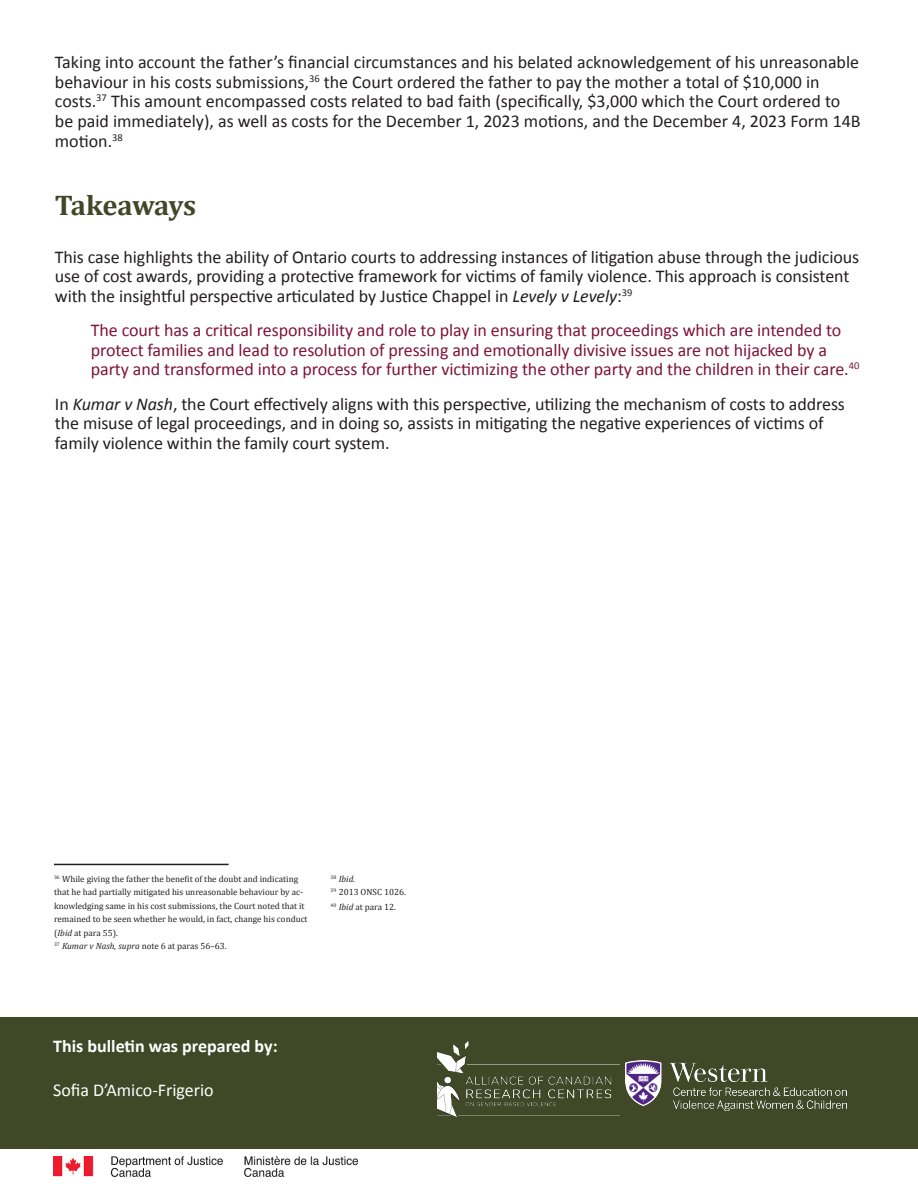
<style>
.page{position:relative;width:918px;height:1188px;background:#fff}
.page>*{position:absolute;margin:0;border:0;box-sizing:border-box;transform-origin:0 0}
.Heading_1{font:700 28.5px "Cambria";letter-spacing:-.02em;color:#414827}
.t1{font:18px/19.8px "Calibri";letter-spacing:-.005em;color:#231f20}
.t2{font:18px/19.5px "Calibri";letter-spacing:-.005em;color:#7f143b}
.t3{font:700 18px "Calibri";color:#fff}
.t4{font:18px "Calibri";color:#fff}
.Footnote_text{font:9px/13.5px "Cambria";color:#231f20}
.Footnote_text-2{font:italic 9px "Cambria";color:#231f20}
.s1{font-style:italic}
</style>
<div class="page">
<hr style="left:54px;top:864px;width:175px;height:1px;background:#231f20">
<div style="left:0;top:1017px;width:917px;height:132px;background:#414827"></div>
<img style="left:53px;top:1156px;width:305px;height:21px">
<img style="left:438px;top:1041px;width:182px;height:76px">
<img style="left:625px;top:1061px;width:221px;height:50px">
<p class="t1" style="left:55px;top:52px;width:807px">Taking into account the father’s financial circumstances and his belated acknowledgement of his unreasonable behaviour in his costs submissions,<sup>36</sup> the Court ordered the father to pay the mother a total of $10,000 in costs.<sup>37</sup> This amount encompassed costs related to bad faith (specifically, $3,000 which the Court ordered to be paid immediately), as well as costs for the December 1, 2023 motions, and the December 4, 2023 Form 14B motion.<sup>38</sup></p>
<h1 class="Heading_1" style="left:55px;top:185px;width:143px">Takeaways</h1>
<p class="t1" style="left:55px;top:246px;width:806px">This case highlights the ability of Ontario courts to addressing instances of litigation abuse through the judicious use of cost awards, providing a protective framework for victims of family violence. This approach is consistent with the insightful perspective articulated by Justice Chappel in <span class="s1">Levely v Levely</span>:<sup>39</sup></p>
<p class="t2" style="left:91px;top:320px;width:770px">The court has a critical responsibility and role to play in ensuring that proceedings which are intended to protect families and lead to resolution of pressing and emotionally divisive issues are not hijacked by a party and transformed into a process for further victimizing the other party and the children in their care.<sup>40</sup></p>
<p class="t1" style="left:55px;top:393px;width:792px">In <span class="s1">Kumar v Nash</span>, the Court effectively aligns with this perspective, utilizing the mechanism of costs to address the misuse of legal proceedings, and in doing so, assists in mitigating the negative experiences of victims of family violence within the family court system.</p>
<p class="Footnote_text" style="left:54px;top:872px;width:255px"><sup>36</sup> While giving the father the benefit of the doubt and indicating that he had partially mitigated his unreasonable behaviour by ac&shy;knowledging same in his cost submissions, the Court noted that it remained to be seen whether he would, in fact, change his conduct (<span class="s1">Ibid</span> at para 55).</p>
<p class="Footnote_text" style="left:54px;top:940px;width:174px"><sup>37</sup> <span class="s1">Kumar v Nash, supra</span> note 6 at paras 56–63.</p>
<p class="Footnote_text-2" style="left:331px;top:873px;width:26px"><sup>38</sup> Ibid.</p>
<p class="Footnote_text" style="left:331px;top:886px;width:77px"><sup>39</sup> 2013 ONSC 1026.</p>
<p class="Footnote_text" style="left:331px;top:901px;width:67px"><sup>40</sup> <span class="s1">Ibid</span> at para 12.</p>
<p class="t3" style="left:53px;top:1034px;width:226px">This bulletin was prepared by:</p>
<p class="t4" style="left:53px;top:1078px;width:162px">Sofia D’Amico-Frigerio</p>
</div>
